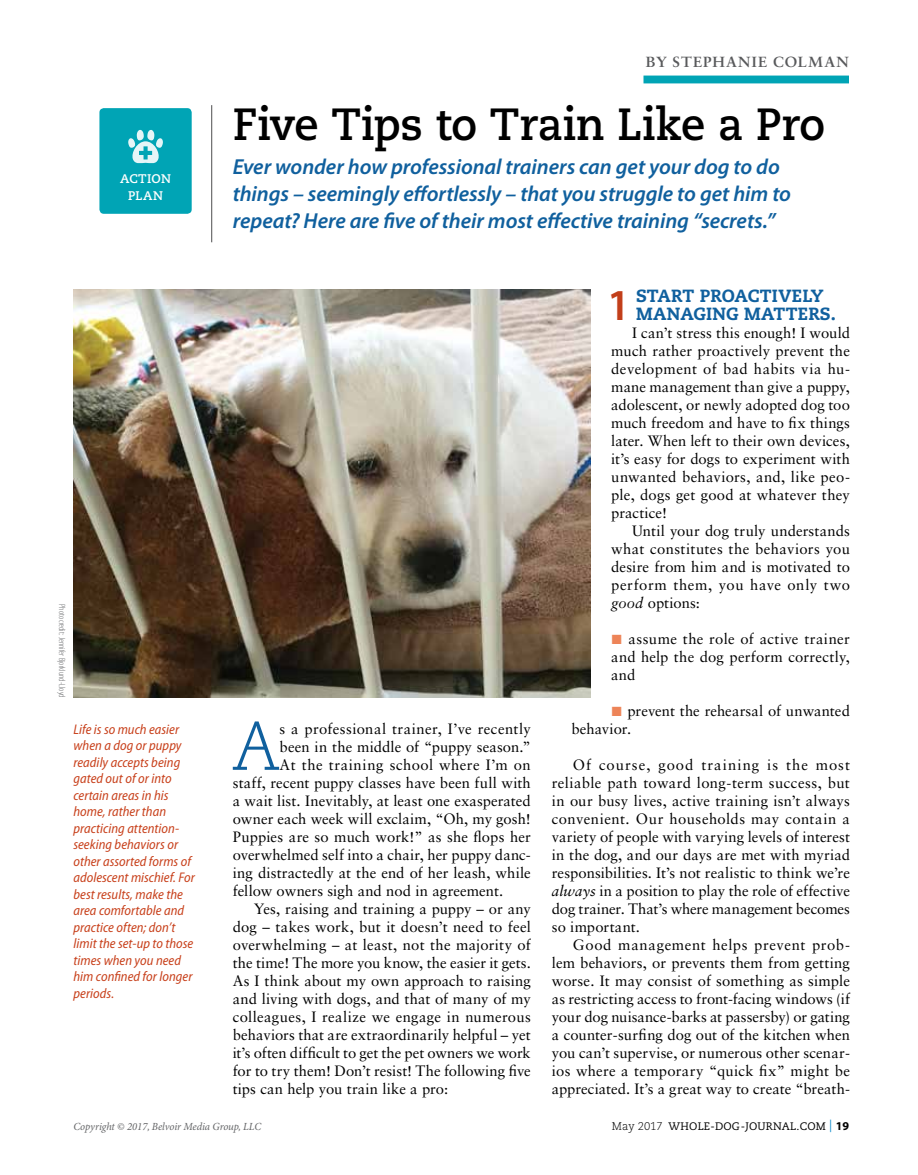
<style>
.page{position:relative;width:918px;height:1175px;background:#fff}
.page>*{position:absolute;margin:0;border:0;box-sizing:border-box;transform-origin:0 0}
.t1{font:300 69px "Caecilia LT Std";color:#10609e;scale:.95 1}
.t2{font:700 45px "Caecilia LT Std";letter-spacing:-.01em;color:#000;scale:.96 1}
.t3{font:600 44.4px "Myriad Pro";color:#c23f1a}
.t4{font:italic 600 21.75px/27px "Myriad Pro";letter-spacing:-.005em;color:#10609e}
.t5{font:800 17.7px/18px "Caecilia LT Std";letter-spacing:.015em;color:#10609e}
.t6{font:15px/18px "Sabon LT Std";letter-spacing:.01em;color:#000;text-align:justify}
.t7{font:15px "Sabon LT Std";letter-spacing:.03em;color:#000}
.t8{font:700 14.7px "Sabon LT Std";letter-spacing:.08em;color:#58595b}
.t9{font:italic semi-condensed 14.1px/16.5px "Myriad Pro";letter-spacing:.005em;color:#c8411c}
.t10{font:700 12.45px/17.2px "Caecilia LT Std";letter-spacing:.025em;color:#fff;text-align:center}
.t11{font:italic 10.8px "Minion Pro";letter-spacing:-.01em;color:#636466}
.t12{font:10.8px "Caecilia LT Std";letter-spacing:.02em;color:#000}
.t13{font:300 condensed 9px "Myriad Pro";color:#636466}
.s1{font-style:italic}
.s2{font-weight:300;font-size:11.25px}
.s3{font-family:"Minion Pro";font-size:12.45px;color:#0085c8}
.s4{font-family:"Myriad Pro";font-weight:700;font-size:12px}
</style>
<div class="page">
<div style="left:644px;top:76px;width:205px;height:7px;background:#00a4b5"></div>
<hr style="left:211px;top:105px;width:1px;height:137px;background:#4d4d4f">
<div style="left:99px;top:108px;width:93px;height:106px;background:#00a4b5;border-radius:4px"></div>
<svg style="left:128px;top:129px;width:35px;height:35px"></svg>
<img style="left:74px;top:290px;width:517px;height:408px">
<p class="t10" style="left:120px;top:170px;width:52px">ACTION<br>PLAN</p>
<p class="t13" style="left:67px;top:604px;width:95px;rotate:90deg">Photo credit: Jennifer Bjorklund-Lloyd</p>
<p class="t9" style="left:74px;top:721px;width:123px">Life is so much easier when a dog or puppy readily accepts being gated out of or into certain areas in his home, rather than practicing attention&shy;seeking behaviors or other assorted forms of adolescent mischief. For best results, make the area comfortable and practice often; don’t limit the set-up to those times when you need him confined for longer periods.</p>
<p class="t8" style="left:646px;top:53px;width:205px">BY STEPHANIE COLMAN</p>
<h2 class="t2" style="left:233px;top:97px;width:619px">Five Tips to Train Like a Pro</h2>
<h3 class="t4" style="left:233px;top:153px;width:560px">Ever wonder how professional trainers can get your dog to do things – seemingly effortlessly – that you struggle to get him to repeat? Here are five of their most effective training “secrets.”</h3>
<h1 class="t1" style="left:232px;top:707px;width:51px">A</h1>
<p class="t6" style="left:280px;top:719px;width:253px">s a professional trainer, I’ve recently</p>
<p class="t6" style="left:280px;top:737px;width:253px">been in the middle of “puppy season.”</p>
<p class="t7" style="left:280px;top:755px;width:253px">At the training school where I’m on</p>
<p class="t6" style="left:233px;top:773px;width:300px">staff, recent puppy classes have been full with</p>
<p class="t6" style="left:233px;top:791px;width:300px">a wait list. Inevitably, at least one exasperated</p>
<p class="t6" style="left:233px;top:809px;width:300px">owner each week will exclaim, “Oh, my gosh!</p>
<p class="t6" style="left:233px;top:827px;width:300px">Puppies are so much work!” as she flops her</p>
<p class="t6" style="left:233px;top:845px;width:300px">overwhelmed self into a chair, her puppy danc-</p>
<p class="t6" style="left:233px;top:863px;width:300px">ing distractedly at the end of her leash, while</p>
<p class="t6" style="left:233px;top:881px;width:272px">fellow owners sigh and nod in agreement.</p>
<p class="t6" style="left:254px;top:899px;width:279px">Yes, raising and training a puppy – or any</p>
<p class="t6" style="left:233px;top:917px;width:300px">dog – takes work, but it doesn’t need to feel</p>
<p class="t6" style="left:233px;top:935px;width:300px">overwhelming – at least, not the majority of</p>
<p class="t6" style="left:233px;top:953px;width:300px">the time! The more you know, the easier it gets.</p>
<p class="t6" style="left:233px;top:971px;width:300px">As I think about my own approach to raising</p>
<p class="t6" style="left:233px;top:989px;width:300px">and living with dogs, and that of many of my</p>
<p class="t6" style="left:233px;top:1007px;width:300px">colleagues, I realize we engage in numerous</p>
<p class="t6" style="left:233px;top:1025px;width:300px">behaviors that are extraordinarily helpful – yet</p>
<p class="t6" style="left:233px;top:1043px;width:299px">it’s often difficult to get the pet owners we work</p>
<p class="t6" style="left:233px;top:1061px;width:300px">for to try them! Don’t resist! The following five</p>
<p class="t6" style="left:233px;top:1079px;width:217px">tips can help you train like a pro:</p>
<h3 class="t3" style="left:607px;top:276px;width:25px">1</h3>
<p class="t5" style="left:636px;top:286px;width:201px">START PROACTIVELY<br>MANAGING MATTERS.</p>
<p class="t6" style="left:611px;top:323px;width:240px;text-indent:21px">I can’t stress this enough! I would much rather proactively prevent the development of bad habits via hu&shy;mane management than give a puppy, adolescent, or newly adopted dog too much freedom and have to fix things later. When left to their own devices, it’s easy for dogs to experiment with unwanted behaviors, and, like peo&shy;ple, dogs get good at whatever they practice!</p>
<p class="t6" style="left:611px;top:521px;width:240px;text-indent:21px">Until your dog truly understands what constitutes the behaviors you desire from him and is motivated to perform them, you have only two <span class="s1">good</span> options:</p>
<p class="t6" style="left:611px;top:629px;width:240px;text-indent:17px">assume the role of active trainer and help the dog perform correctly, and</p>
<p class="t6" style="left:571px;top:701px;width:280px;text-indent:56px">prevent the rehearsal of unwanted behavior.</p>
<p class="t6" style="left:552px;top:755px;width:300px;text-indent:21px">Of course, good training is the most reliable path toward long-term success, but in our busy lives, active training isn’t always convenient. Our households may contain a variety of people with varying levels of interest in the dog, and our days are met with myriad responsibilities. It’s not realistic to think we’re <span class="s1">always</span> in a position to play the role of effective dog trainer. That’s where management becomes so important.</p>
<p class="t6" style="left:552px;top:935px;width:300px;text-indent:21px">Good management helps prevent prob&shy;lem behaviors, or prevents them from getting worse. It may consist of something as simple as restricting access to front-facing windows (if your dog nuisance-barks at passersby) or gating a counter-surfing dog out of the kitchen when you can’t supervise, or numerous other scenar&shy;ios where a temporary “quick fix” might be appreciated. It’s a great way to create “breath-</p>
<p class="t11" style="left:74px;top:1120px;width:189px">Copyright © 2017, Belvoir Media Group, LLC</p>
<p class="t12" style="left:612px;top:1120px;width:239px"><span class="s2">May 2017</span> WHOLE-DOG-JOURNAL.COM <span class="s3">|</span> <span class="s4">19</span></p>
</div>
